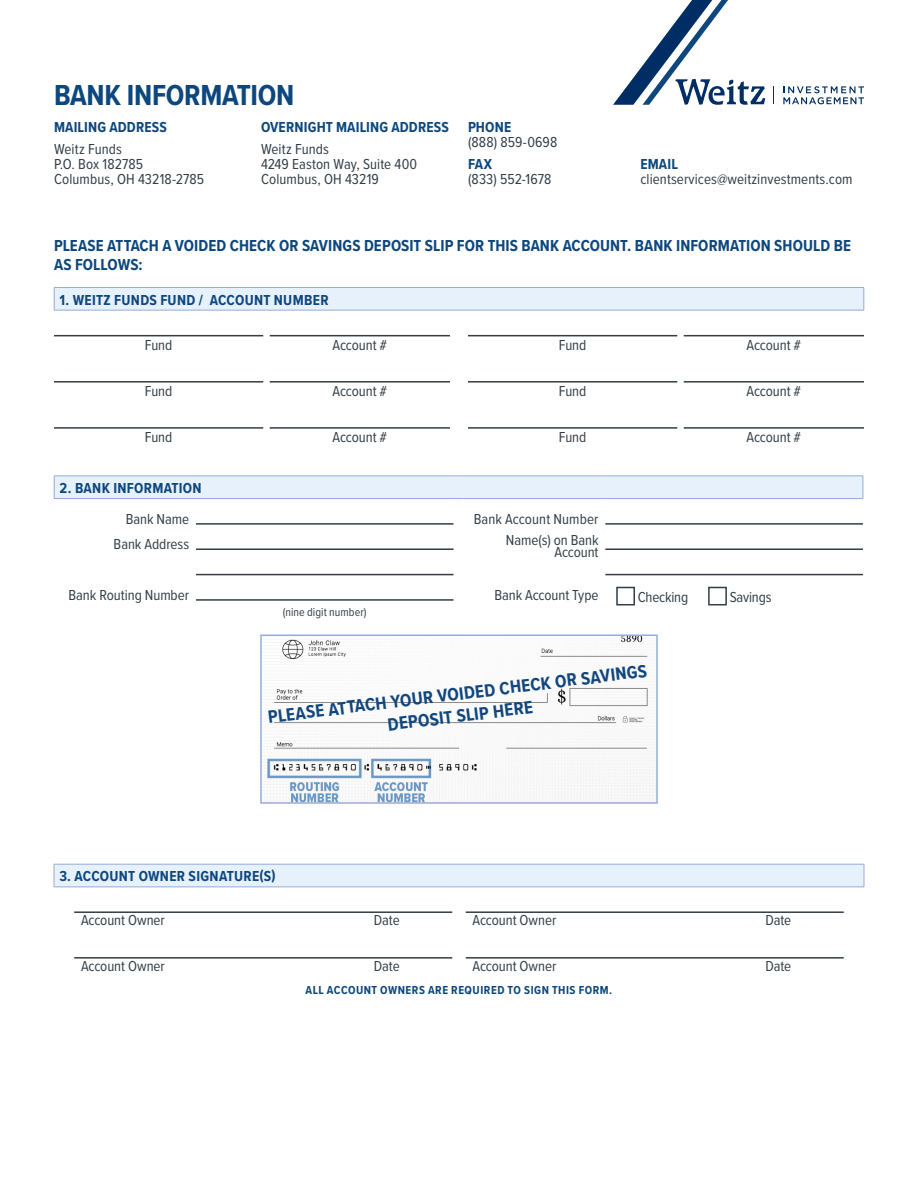
<style>
.page{position:relative;width:918px;height:1188px;background:#fff}
.page>*{position:absolute;margin:0;border:0;box-sizing:border-box;transform-origin:0 0}
.Table_col_headings-r{font:700 30px "Proxima Nova Cond";letter-spacing:-.01em;color:#0d477d}
.Table_headings{font:700 18.45px/22.2px "Proxima Nova Cond";color:#11467e;text-align:center}
.Table_col_headings-r-2{font:700 16.5px/19.8px "Proxima Nova Cond";letter-spacing:.005em;color:#0d477d}
.Table-left_column_te{font:15px/12px "Proxima Nova Cond";letter-spacing:-.005em;color:#333f48;text-align:right}
.Table_col_headings-r-3{font:15px/15.3px "Proxima Nova Cond";letter-spacing:.005em;color:#323e48}
.Table_headings-2{font:700 15px "Proxima Nova Cond";letter-spacing:.02em;color:#0d477d}
.Table_col_headings-r-4{font:700 15px "Proxima Nova Cond";letter-spacing:.01em;color:#0d477d}
.Table_text-right_ali{font:15px "Proxima Nova Cond";letter-spacing:.005em;color:#333f48}
.Table_col_headings-r-5{font:700 12px "Proxima Nova Cond";letter-spacing:.04em;color:#0d477d}
.Table-left_column_te-2{font:12px "Proxima Nova Cond";letter-spacing:.005em;color:#333f48}
.s1{font-weight:700;color:#0d477d}
</style>
<div class="page">
<svg style="left:783px;top:86px;width:81px;height:18px"></svg>
<svg style="left:613px;top:0;width:152px;height:105px"></svg>
<div style="left:54px;top:287px;width:810px;height:23px;background:#e7f1fc"></div>
<hr style="left:54px;top:287px;width:810px;height:1px;background:#96acd8">
<svg style="left:54px;top:288px;width:1px;height:22px"></svg>
<svg style="left:864px;top:288px;width:1px;height:22px"></svg>
<hr style="left:54px;top:310px;width:810px;height:1px;background:#96acd8">
<hr style="left:54px;top:335px;width:209px;height:1px;background:#323e48">
<hr style="left:270px;top:335px;width:180px;height:1px;background:#323e48">
<hr style="left:54px;top:381px;width:209px;height:2px;background:#323e48">
<hr style="left:270px;top:381px;width:180px;height:2px;background:#323e48">
<hr style="left:54px;top:427px;width:209px;height:2px;background:#323e48">
<hr style="left:270px;top:427px;width:180px;height:2px;background:#323e48">
<hr style="left:468px;top:335px;width:209px;height:1px;background:#323e48">
<hr style="left:684px;top:335px;width:180px;height:1px;background:#323e48">
<hr style="left:468px;top:381px;width:209px;height:2px;background:#323e48">
<hr style="left:684px;top:381px;width:180px;height:2px;background:#323e48">
<hr style="left:468px;top:427px;width:209px;height:2px;background:#323e48">
<hr style="left:684px;top:427px;width:180px;height:2px;background:#323e48">
<div style="left:54px;top:476px;width:809px;height:23px;background:#e7f1fc"></div>
<hr style="left:54px;top:476px;width:142px;height:1px;background:#96acd8">
<svg style="left:54px;top:476px;width:1px;height:22px"></svg>
<hr style="left:196px;top:476px;width:258px;height:1px;background:#96acd8">
<hr style="left:464px;top:476px;width:141px;height:1px;background:#96acd8">
<hr style="left:605px;top:476px;width:258px;height:1px;background:#96acd8">
<svg style="left:863px;top:476px;width:1px;height:22px"></svg>
<hr style="left:54px;top:498px;width:142px;height:1px;background:#96acd8">
<hr style="left:196px;top:498px;width:258px;height:1px;background:#96acd8">
<hr style="left:464px;top:498px;width:141px;height:1px;background:#96acd8">
<hr style="left:605px;top:498px;width:258px;height:1px;background:#96acd8">
<hr style="left:196px;top:523px;width:258px;height:2px;background:#323e48">
<hr style="left:196px;top:548px;width:258px;height:2px;background:#323e48">
<hr style="left:196px;top:574px;width:258px;height:1px;background:#323e48">
<hr style="left:196px;top:599px;width:258px;height:2px;background:#323e48">
<hr style="left:605px;top:523px;width:258px;height:2px;background:#323e48">
<hr style="left:605px;top:548px;width:258px;height:2px;background:#323e48">
<hr style="left:605px;top:574px;width:258px;height:1px;background:#323e48">
<div style="left:616px;top:587px;width:19px;height:18px;border:2px solid #323e48"></div>
<div style="left:708px;top:587px;width:19px;height:18px;border:2px solid #323e48"></div>
<img style="left:263px;top:637px;width:390px;height:164px">
<div style="left:260px;top:634px;width:398px;height:170px;border:2px solid #96acd8"></div>
<div style="left:54px;top:864px;width:810px;height:23px;background:#e7f1fc"></div>
<hr style="left:74px;top:864px;width:378px;height:1px;background:#96acd8">
<svg style="left:452px;top:864px;width:14px;height:1px"></svg>
<hr style="left:466px;top:864px;width:378px;height:1px;background:#96acd8">
<hr style="left:74px;top:911px;width:378px;height:2px;background:#323e48">
<hr style="left:466px;top:911px;width:378px;height:2px;background:#323e48">
<hr style="left:74px;top:957px;width:378px;height:2px;background:#323e48">
<hr style="left:466px;top:957px;width:378px;height:2px;background:#323e48">
<svg style="left:54px;top:864px;width:20px;height:24px"></svg>
<hr style="left:74px;top:887px;width:378px;height:1px;background:#96acd8">
<svg style="left:452px;top:887px;width:14px;height:1px"></svg>
<hr style="left:466px;top:887px;width:378px;height:1px;background:#96acd8">
<svg style="left:844px;top:864px;width:21px;height:24px"></svg>
<p class="Table_col_headings-r" style="left:54px;top:73px;width:242px">BANK INFORMATION</p>
<p class="Table_col_headings-r-4" style="left:54px;top:116px;width:114px">MAILING ADDRESS</p>
<p class="Table_col_headings-r-3" style="left:54px;top:141px;width:70px">Weitz Funds</p>
<p class="Table_col_headings-r-3" style="left:54px;top:156px;width:91px">P.O. Box 182785</p>
<p class="Table_col_headings-r-3" style="left:54px;top:171px;width:152px">Columbus, OH 43218-2785</p>
<p class="Table_col_headings-r-4" style="left:261px;top:116px;width:189px">OVERNIGHT MAILING ADDRESS</p>
<p class="Table_col_headings-r-3" style="left:261px;top:141px;width:70px">Weitz Funds</p>
<p class="Table_col_headings-r-3" style="left:261px;top:156px;width:158px">4249 Easton Way, Suite 400</p>
<p class="Table_col_headings-r-3" style="left:261px;top:171px;width:119px">Columbus, OH 43219</p>
<p class="Table_col_headings-r-4" style="left:468px;top:116px;width:45px">PHONE</p>
<p class="Table_col_headings-r-3" style="left:468px;top:134px;width:91px">(888) 859-0698</p>
<p class="Table_col_headings-r-4" style="left:468px;top:153px;width:26px">FAX</p>
<p class="Table_col_headings-r-3" style="left:468px;top:171px;width:85px">(833) 552-1678</p>
<p class="Table_col_headings-r-3" style="left:640px;top:156px;width:214px"><span class="s1">EMAIL </span>clientservices@weitzinvestments.com</p>
<p class="Table_col_headings-r-2" style="left:54px;top:235px;width:798px">PLEASE ATTACH A VOIDED CHECK OR SAVINGS DEPOSIT SLIP FOR THIS BANK ACCOUNT. BANK INFORMATION SHOULD BE<br>AS FOLLOWS:</p>
<p class="Table_headings-2" style="left:60px;top:289px;width:271px">1. WEITZ FUNDS FUND / ACCOUNT NUMBER</p>
<p class="Table-left_column_te" style="left:145px;top:338px;width:29px">Fund</p>
<p class="Table-left_column_te" style="left:333px;top:338px;width:56px">Account #</p>
<p class="Table-left_column_te" style="left:145px;top:384px;width:29px">Fund</p>
<p class="Table-left_column_te" style="left:333px;top:384px;width:56px">Account #</p>
<p class="Table-left_column_te" style="left:145px;top:430px;width:29px">Fund</p>
<p class="Table-left_column_te" style="left:333px;top:430px;width:56px">Account #</p>
<p class="Table-left_column_te" style="left:559px;top:338px;width:29px">Fund</p>
<p class="Table-left_column_te" style="left:747px;top:338px;width:56px">Account #</p>
<p class="Table-left_column_te" style="left:559px;top:384px;width:29px">Fund</p>
<p class="Table-left_column_te" style="left:747px;top:384px;width:56px">Account #</p>
<p class="Table-left_column_te" style="left:559px;top:430px;width:29px">Fund</p>
<p class="Table-left_column_te" style="left:747px;top:430px;width:56px">Account #</p>
<p class="Table_headings-2" style="left:60px;top:477px;width:144px">2. BANK INFORMATION</p>
<p class="Table-left_column_te" style="left:126px;top:512px;width:65px">Bank Name</p>
<p class="Table_text-right_ali" style="left:474px;top:507px;width:126px">Bank Account Number</p>
<p class="Table-left_column_te" style="left:114px;top:537px;width:77px">Bank Address</p>
<p class="Table-left_column_te" style="left:506px;top:534px;width:94px">Name(s) on Bank<br>Account</p>
<p class="Table-left_column_te" style="left:69px;top:588px;width:122px">Bank Routing Number</p>
<p class="Table-left_column_te" style="left:494px;top:588px;width:106px">Bank Account Type</p>
<p class="Table-left_column_te-2" style="left:283px;top:603px;width:85px">(nine digit number)</p>
<p class="Table-left_column_te" style="left:638px;top:590px;width:52px">Checking</p>
<p class="Table-left_column_te" style="left:730px;top:590px;width:43px">Savings</p>
<p class="Table_headings" style="left:267px;top:706px;width:383px;rotate:-7deg">PLEASE ATTACH YOUR VOIDED CHECK OR SAVINGS<br>DEPOSIT SLIP HERE</p>
<p class="Table_headings-2" style="left:59px;top:865px;width:218px">3. ACCOUNT OWNER SIGNATURE(S)</p>
<p class="Table-left_column_te" style="left:81px;top:914px;width:85px">Account Owner</p>
<p class="Table-left_column_te" style="left:374px;top:914px;width:27px">Date</p>
<p class="Table-left_column_te" style="left:473px;top:914px;width:85px">Account Owner</p>
<p class="Table-left_column_te" style="left:765px;top:914px;width:27px">Date</p>
<p class="Table-left_column_te" style="left:81px;top:959px;width:85px">Account Owner</p>
<p class="Table-left_column_te" style="left:374px;top:959px;width:27px">Date</p>
<p class="Table-left_column_te" style="left:473px;top:959px;width:85px">Account Owner</p>
<p class="Table-left_column_te" style="left:765px;top:959px;width:27px">Date</p>
<p class="Table_col_headings-r-5" style="left:306px;top:981px;width:308px">ALL ACCOUNT OWNERS ARE REQUIRED TO SIGN THIS FORM.</p>
</div>
